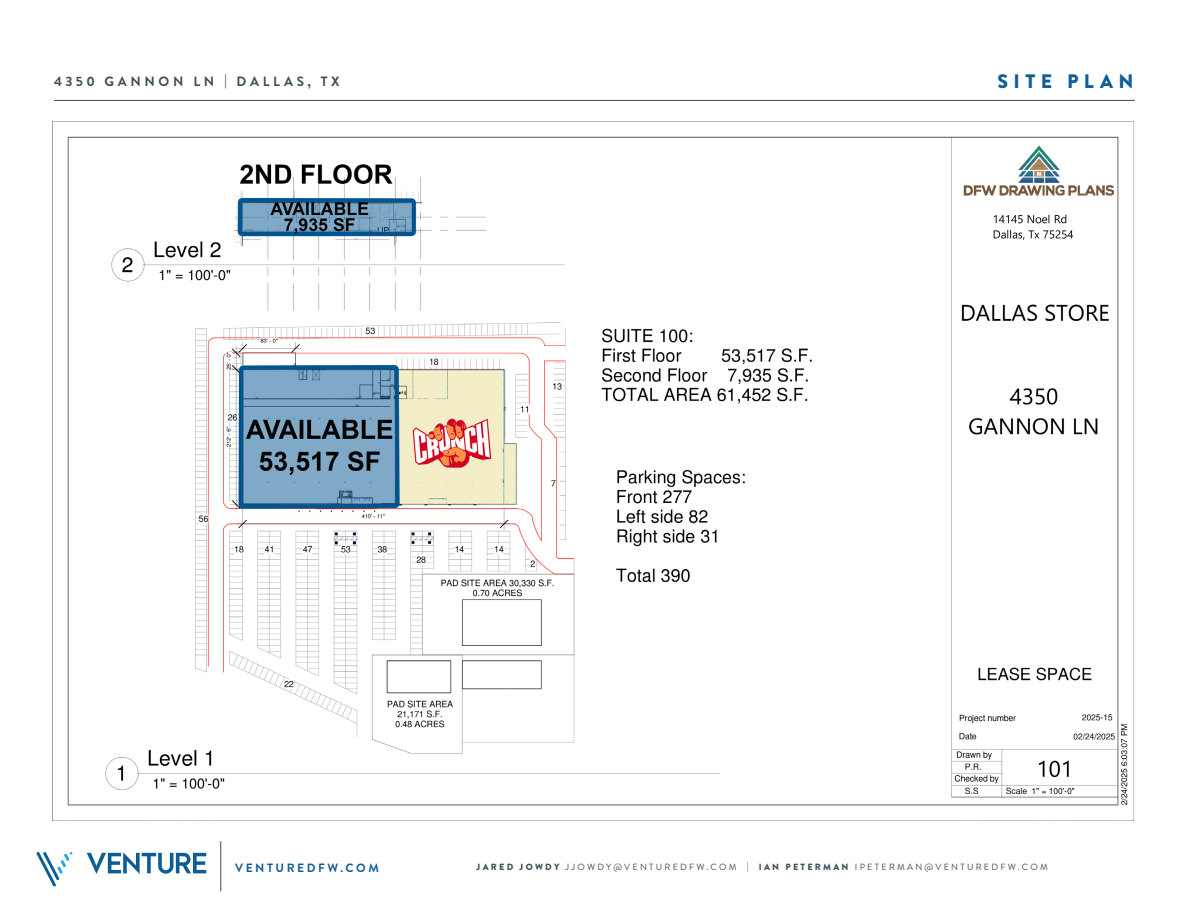
<style>
.page{position:relative;width:1188px;height:918px;background:#fff}
.page>*{position:absolute;margin:0;border:0;box-sizing:border-box;transform-origin:0 0}
.t1{font:900 19.5px "Brandon Grotesque";letter-spacing:.28em;color:#105d97}
.t2{font:700 13.5px "Brandon Grotesque";letter-spacing:.27em;color:#3f4d57}
.t3{font:700 12px "Brandon Grotesque";letter-spacing:.21em;color:#105d97}
.t4{font:9px "Brandon Grotesque";letter-spacing:.25em;color:#3f4d57}
.s1{font-weight:900}
</style>
<div class="page">
<svg style="left:37px;top:852px;width:36px;height:34px"></svg>
<svg style="left:87px;top:852px;width:119px;height:22px"></svg>
<hr style="left:220px;top:841px;width:1px;height:50px;background:#3f4d57">
<hr style="left:54px;top:100px;width:1081px;height:1px;background:#3f4d57">
<img style="left:52px;top:121px;width:1083px;height:700px">
<p class="t2" style="left:54px;top:72px;width:287px">4350 GANNON LN | DALLAS, TX</p>
<p class="t1" style="left:997px;top:67px;width:138px">SITE PLAN</p>
<p class="t3" style="left:235px;top:860px;width:145px">VENTUREDFW.COM</p>
<p class="t4" style="left:477px;top:861px;width:573px"><span class="s1">JARED JOWDY</span> JJOWDY@VENTUREDFW.COM | <span class="s1">IAN PETERMAN</span> IPETERMAN@VENTUREDFW.COM</p>
</div>
